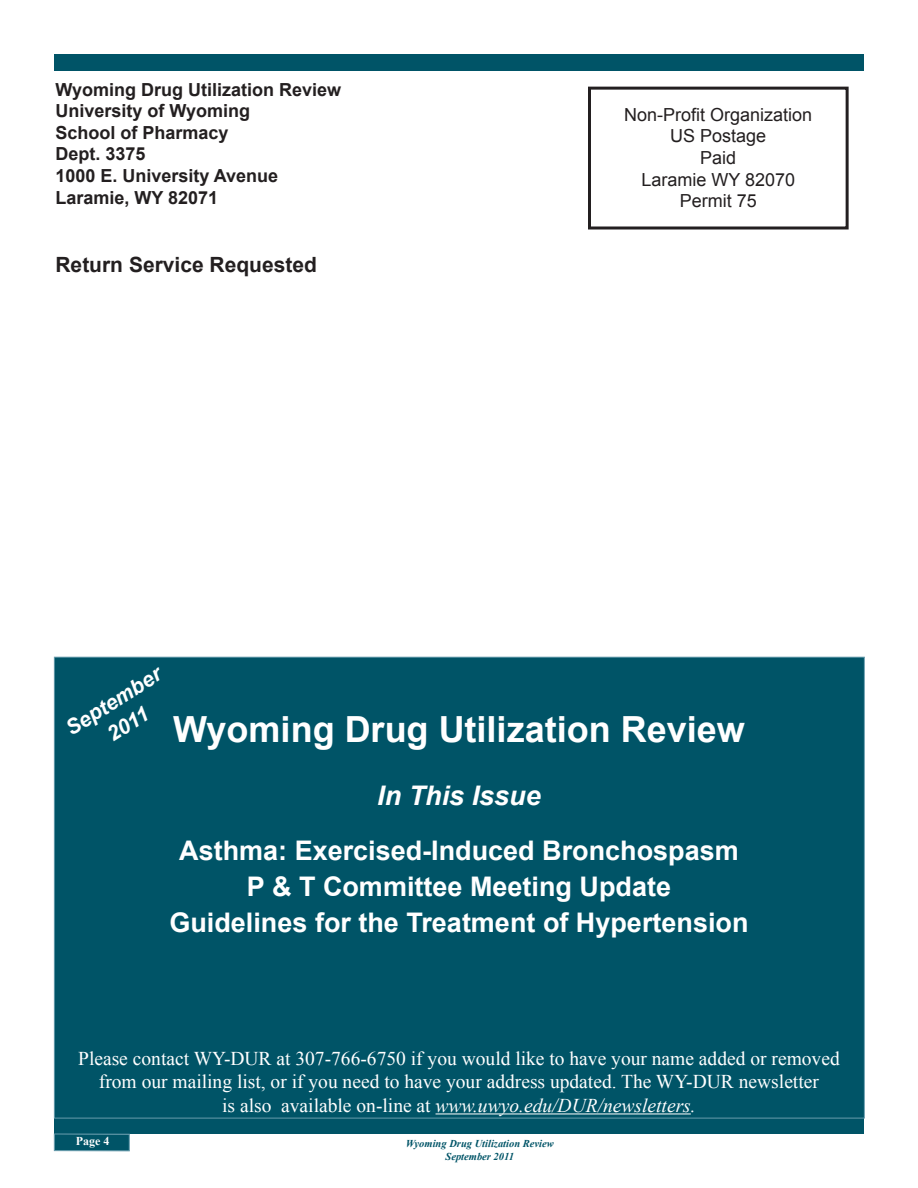
<style>
.page{position:relative;width:918px;height:1188px;background:#fff}
.page>*{position:absolute;margin:0;border:0;box-sizing:border-box;transform-origin:0 0}
.t1{font:700 36px "Arial";color:#fff}
.t2{font:700 27px "Arial";color:#fff}
.t3{font:italic 700 27px "Arial";color:#fff}
.t4{font:700 21px "Arial";color:#231f20}
.t5{font:italic 700 21px "Arial";color:#fff}
.t6{font:19.5px "Times New Roman";color:#fff}
.t7{font:italic 19.5px "Times New Roman";color:#fff}
.t8{font:700 18px "Arial";color:#231f20}
.t9{font:18px "Arial";color:#231f20}
.t10{font:700 12px "Times New Roman";color:#fff}
.t11{font:italic 700 10.5px/12.6px "Times New Roman";color:#005467;text-align:center}
.s1{font-style:normal}
</style>
<div class="page">
<div style="left:54px;top:1117px;width:810px;height:17px;background:#005467"></div>
<div style="left:54px;top:1134px;width:75px;height:17px;background:#005467"></div>
<div style="left:54px;top:1134px;width:76px;height:17px;border:1px solid #669bac"></div>
<div style="left:54px;top:54px;width:810px;height:17px;background:#005467"></div>
<div style="left:588px;top:87px;width:261px;height:143px;border:3px solid #231f20"></div>
<div style="left:54px;top:657px;width:810px;height:461px;background:#005467"></div>
<hr style="left:436px;top:1113px;width:255px;height:1px;background:#fff">
<p class="t8" style="left:56px;top:77px;width:287px">Wyoming Drug Utilization Review</p>
<p class="t8" style="left:56px;top:99px;width:196px">University of Wyoming</p>
<p class="t8" style="left:56px;top:120px;width:175px">School of Pharmacy</p>
<p class="t8" style="left:56px;top:142px;width:92px">Dept. 3375</p>
<p class="t8" style="left:56px;top:164px;width:224px">1000 E. University Avenue</p>
<p class="t8" style="left:56px;top:185px;width:164px">Laramie, WY 82071</p>
<p class="t4" style="left:56px;top:251px;width:263px">Return Service Requested</p>
<p class="t9" style="left:624px;top:103px;width:190px">Non-Profit Organization</p>
<p class="t9" style="left:670px;top:124px;width:98px">US Postage</p>
<p class="t9" style="left:700px;top:146px;width:38px">Paid</p>
<p class="t9" style="left:641px;top:167px;width:155px">Laramie WY 82070</p>
<p class="t9" style="left:680px;top:189px;width:79px">Permit 75</p>
<p class="t5" style="left:60px;top:718px;width:110px;rotate:-32deg">September</p>
<p class="t5" style="left:101px;top:724px;width:47px;rotate:-32deg">2011</p>
<p class="t1" style="left:173px;top:705px;width:573px">Wyoming Drug Utilization Review</p>
<p class="t3" style="left:377px;top:777px;width:165px">In This Issue</p>
<p class="t2" style="left:179px;top:832px;width:561px">Asthma: Exercised-Induced Bronchospasm</p>
<p class="t2" style="left:247px;top:868px;width:426px">P &amp; T Committee Meeting Update</p>
<p class="t2" style="left:169px;top:904px;width:581px">Guidelines for the Treatment of Hypertension</p>
<p class="t6" style="left:78px;top:1045px;width:763px">Please contact WY-DUR at 307-766-6750 if you would like to have your name added or removed</p>
<p class="t6" style="left:99px;top:1069px;width:722px">from our mailing list, or if you need to have your address updated. The WY-DUR newsletter</p>
<p class="t7" style="left:222px;top:1092px;width:475px"><span class="s1">is also available on-line at</span> www.uwyo.edu/DUR/newsletters.</p>
<p class="t10" style="left:76px;top:1133px;width:26px">Page</p>
<p class="t11" style="left:406px;top:1137px;width:149px">Wyoming Drug Utilization Review<br>September 2011</p>
</div>
